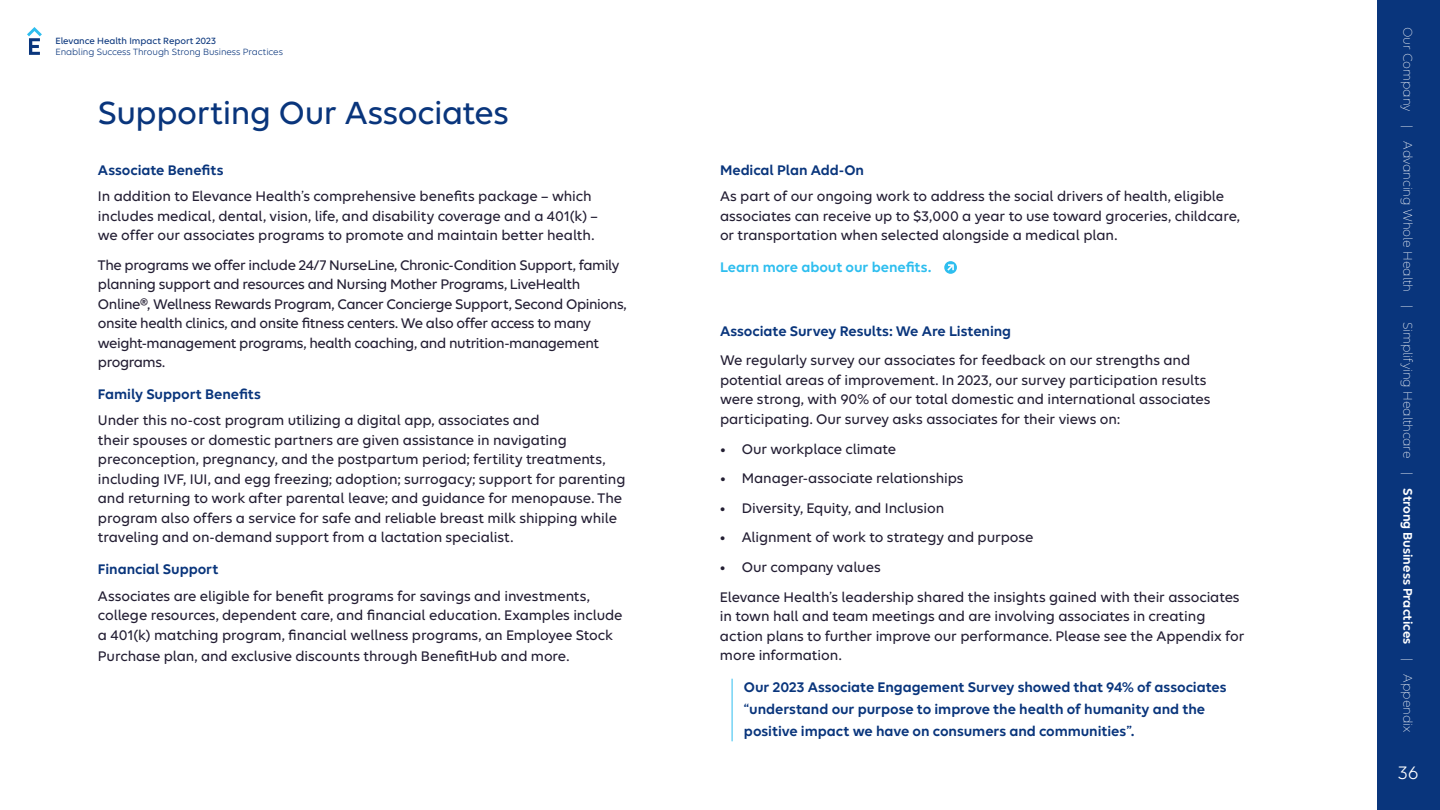
<style>
.page{position:relative;width:1440px;height:810px;background:#fff}
.page>*{position:absolute;margin:0;border:0;box-sizing:border-box;transform-origin:0 0}
.t1{font:500 34.5px "Elevance Sans";letter-spacing:-.01em;color:#09357c}
.t2{font:19.5px "Elevance Sans";color:#fff}
.t3{font:500 15px/19.5px "Elevance Sans";letter-spacing:-.005em;color:#231e33}
.t4{font:500 15px/19.5px "Elevance Sans";letter-spacing:-.025em;color:#231e33}
.t5{font:600 15px/21.8px "Elevance Sans";letter-spacing:-.005em;color:#09357c}
.t6{font:600 15px "Elevance Sans";letter-spacing:-.005em;color:#2ebeef}
.t7{font:300 13.5px "Elevance Sans";letter-spacing:-.01em;color:#fff}
.t8{font:9.75px "Elevance Sans";letter-spacing:-.005em;color:#09357c}
.t9{font:500 9.75px "Elevance Sans";letter-spacing:-.005em;color:#09357c}
.s1{font-weight:600}
</style>
<div class="page">
<div style="left:1377px;top:0;width:63px;height:810px;background:#09357c"></div>
<svg style="left:27px;top:27px;width:15px;height:28px"></svg>
<hr style="left:732px;top:679px;width:1px;height:62px;background:#2ebeef">
<svg style="left:944px;top:261px;width:13px;height:13px"></svg>
<svg style="left:947px;top:264px;width:7px;height:7px"></svg>
<p class="t9" style="left:56px;top:35px;width:162px">Elevance Health Impact Report 2023</p>
<p class="t8" style="left:56px;top:46px;width:229px">Enabling Success Through Strong Business Practices</p>
<h1 class="t1" style="left:98px;top:91px;width:412px">Supporting Our Associates</h1>
<p class="t5" style="left:98px;top:159px;width:127px">Associate Benefits</p>
<p class="t3" style="left:98px;top:186px;width:501px">In addition to Elevance Health’s comprehensive benefits package – which includes medical, dental, vision, life, and disability coverage and a 401(k) – we offer our associates programs to promote and maintain better health.</p>
<p class="t4" style="left:98px;top:254px;width:530px">The programs we offer include 24/7 NurseLine, Chronic-Condition Support, family planning support and resources and Nursing Mother Programs, LiveHealth Online®, Wellness Rewards Program, Cancer Concierge Support, Second Opinions, onsite health clinics, and onsite fitness centers. We also offer access to many weight-management programs, health coaching, and nutrition-management programs.</p>
<p class="t5" style="left:98px;top:383px;width:165px">Family Support Benefits</p>
<p class="t3" style="left:98px;top:410px;width:529px">Under this no-cost program utilizing a digital app, associates and<br>their spouses or domestic partners are given assistance in navigating preconception, pregnancy, and the postpartum period; fertility treatments, including IVF, IUI, and egg freezing; adoption; surrogacy; support for parenting and returning to work after parental leave; and guidance for menopause. The program also offers a service for safe and reliable breast milk shipping while traveling and on-demand support from a lactation specialist.</p>
<p class="t5" style="left:98px;top:558px;width:122px">Financial Support</p>
<p class="t3" style="left:98px;top:585px;width:526px">Associates are eligible for benefit programs for savings and investments, college resources, dependent care, and financial education. Examples include a 401(k) matching program, financial wellness programs, an Employee Stock</p>
<p class="t3" style="left:98px;top:646px;width:473px">Purchase plan, and exclusive discounts through BenefitHub and more.</p>
<p class="t5" style="left:720px;top:159px;width:146px">Medical Plan Add-On</p>
<p class="t3" style="left:720px;top:186px;width:521px">As part of our ongoing work to address the social drivers of health, eligible associates can receive up to $3,000 a year to use toward groceries, childcare, or transportation when selected alongside a medical plan.</p>
<p class="t6" style="left:720px;top:258px;width:213px">Learn more about our benefits.</p>
<p class="t5" style="left:720px;top:320px;width:293px">Associate Survey Results: We Are Listening</p>
<p class="t3" style="left:720px;top:350px;width:492px">We regularly survey our associates for feedback on our strengths and potential areas of improvement. In 2023, our survey participation results were strong, with 90% of our total domestic and international associates participating. Our survey asks associates for their views on:</p>
<p class="t3" style="left:720px;top:438px;width:178px">• Our workplace climate</p>
<p class="t3" style="left:720px;top:468px;width:245px">• Manager-associate relationships</p>
<p class="t3" style="left:720px;top:497px;width:226px">• Diversity, Equity, and Inclusion</p>
<p class="t3" style="left:720px;top:527px;width:315px">• Alignment of work to strategy and purpose</p>
<p class="t3" style="left:720px;top:552px;width:521px;line-height:29.6px">• Our company values<br>Elevance Health’s leadership shared the insights gained with their associates</p>
<p class="t3" style="left:720px;top:606px;width:526px">in town hall and team meetings and are involving associates in creating action plans to further improve our performance. Please see the Appendix for more information.</p>
<p class="t5" style="left:744px;top:676px;width:484px">Our 2023 Associate Engagement Survey showed that 94% of associates “understand our purpose to improve the health of humanity and the positive impact we have on consumers and communities”.</p>
<p class="t7" style="left:1416px;top:27px;width:707px;rotate:90deg">Our Company | Advancing Whole Health | Simplifying Healthcare | <span class="s1">Strong Business Practices</span> | Appendix</p>
<h2 class="t2" style="left:1398px;top:761px;width:22px">36</h2>
</div>
